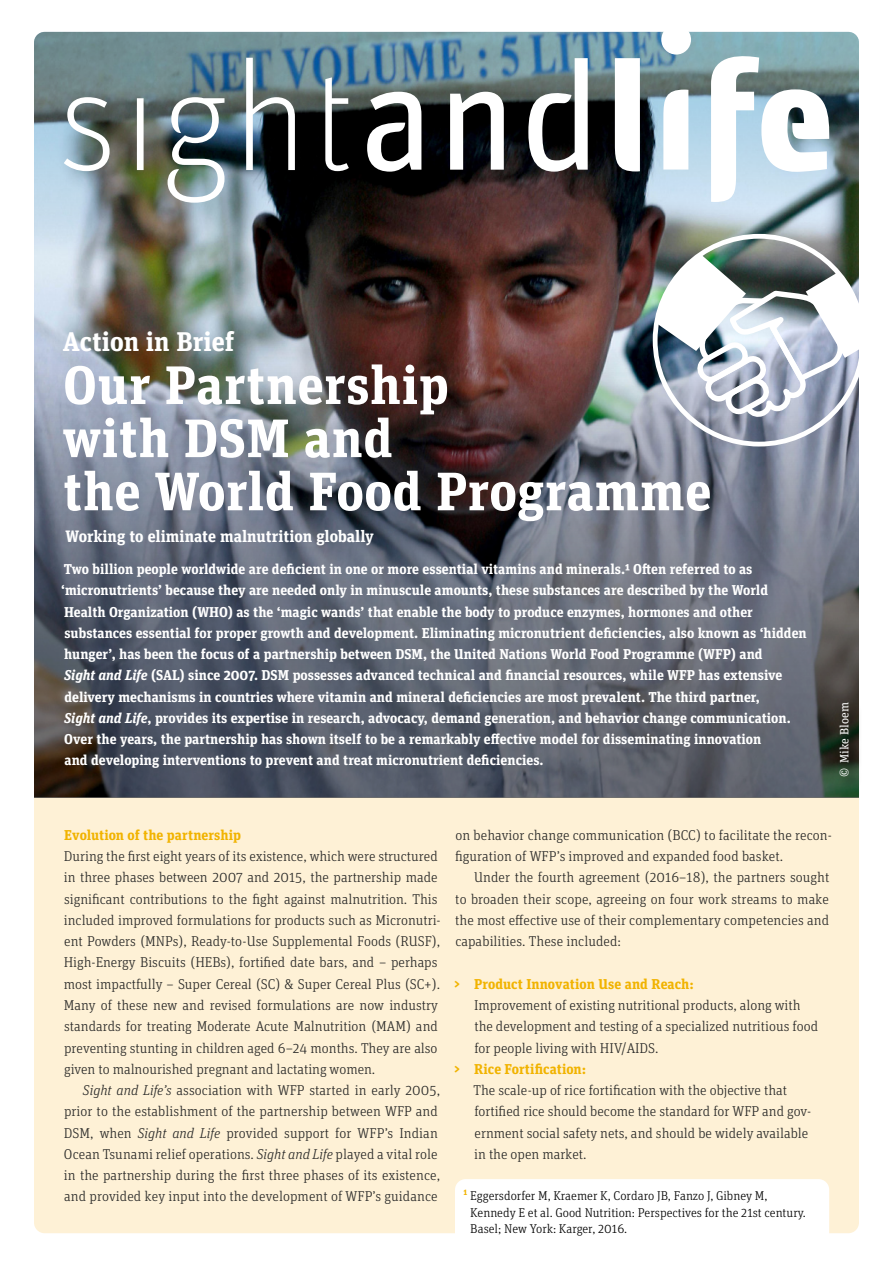
<style>
.page{position:relative;width:893px;height:1263px;background:#fff}
.page>*{position:absolute;margin:0;border:0;box-sizing:border-box;transform-origin:0 0}
.t1{font:700 54px/53.1px "Unit Slab Pro";letter-spacing:.01em;color:#fff}
.t2{font:700 27px "Unit Slab Pro";color:#fff}
.t3{font:700 16.5px "Unit Slab Pro";color:#fff}
.t4{font:300 14.25px/21.3px "Unit Slab Pro";color:#282827}
.t5{font:700 14.25px/21.3px "Unit Slab Pro";color:#fff}
.t6{font:700 14.25px "Unit Slab Pro";letter-spacing:.005em;color:#f1b300}
.t7{font:300 12.75px/16.5px "Unit Slab Pro";color:#000}
.t8{font:12px "Unit Slab Pro";letter-spacing:.005em;color:#fff}
.s1{font-style:italic}
</style>
<div class="page">
<div style="left:34px;top:797px;width:825px;height:436px;background:#fef1d6"></div>
<img style="left:34px;top:255px;width:621px;height:89px">
<img style="left:34px;top:32px;width:825px;height:223px">
<img style="left:34px;top:344px;width:825px;height:453px">
<img style="left:655px;top:236px;width:204px;height:188px">
<div style="left:653px;top:234px;width:212px;height:212px;border:5px solid #fff;border-radius:50%"></div>
<svg style="left:455px;top:1179px;width:374px;height:54px"></svg>
<div style="left:661px;top:25px;width:30px;height:30px;background:#fff;border-radius:50%"></div>
<img style="left:64px;top:51px;width:765px;height:152px">
<div style="left:837px;top:700px;width:26px;height:90px;background:#000;opacity:.75"></div>
<h2 class="t2" style="left:63px;top:322px;width:173px">Action in Brief</h2>
<h1 class="t1" style="left:63px;top:356px;width:650px">Our Partnership<br>with DSM and<br>the World Food Programme</h1>
<p class="t3" style="left:66px;top:524px;width:310px">Working to eliminate malnutrition globally</p>
<p class="t5" style="left:61px;top:558px;width:747px">Two billion people worldwide are deficient in one or more essential vitamins and minerals.1 Often referred to as ‘micronutrients’ because they are needed only in minuscule amounts, these substances are described by the World Health Organization (WHO) as the ‘magic wands’ that enable the body to produce enzymes, hormones and other substances essential for proper growth and development. Eliminating micronutrient deficiencies, also known as ‘hidden hunger’, has been the focus of a partnership between DSM, the United Nations World Food Programme (WFP) and<br><span class="s1">Sight and Life</span> (SAL) since 2007. DSM possesses advanced technical and financial resources, while WFP has extensive delivery mechanisms in countries where vitamin and mineral deficiencies are most prevalent. The third partner,<br><span class="s1">Sight and Life</span>, provides its expertise in research, advocacy, demand generation, and behavior change communication.<br>Over the years, the partnership has shown itself to be a remarkably effective model for disseminating innovation<br>and developing interventions to prevent and treat micronutrient deficiencies.</p>
<p class="t8" style="left:836px;top:776px;width:76px;rotate:-90deg">© Mike Bloem</p>
<p class="t6" style="left:64px;top:824px;width:178px">Evolution of the partnership</p>
<p class="t4" style="left:64px;top:845px;width:378px">During the first eight years of its existence, which were structured in three phases between 2007 and 2015, the partnership made significant contributions to the fight against malnutrition. This included improved formulations for products such as Micronutri&shy;ent Powders (MNPs), Ready-to-Use Supplemental Foods (RUSF), High-Energy Biscuits (HEBs), fortified date bars, and – perhaps most impactfully – Super Cereal (SC) &amp; Super Cereal Plus (SC+).<br>Many of these new and revised formulations are now industry standards for treating Moderate Acute Malnutrition (MAM) and preventing stunting in children aged 6–24 months. They are also given to malnourished pregnant and lactating women.</p>
<p class="t4" style="left:64px;top:1079px;width:378px;text-indent:19px"><span class="s1">Sight and Life’s</span> association with WFP started in early 2005, prior to the establishment of the partnership between WFP and DSM, when <span class="s1">Sight and Life</span> provided support for WFP’s Indian Ocean Tsunami relief operations. <span class="s1">Sight and Life</span> played a vital role in the partnership during the first three phases of its existence, and provided key input into the development of WFP’s guidance</p>
<p class="t4" style="left:455px;top:824px;width:378px">on behavior change communication (BCC) to facilitate the recon&shy;figuration of WFP’s improved and expanded food basket.</p>
<p class="t4" style="left:455px;top:866px;width:376px;text-align:justify;text-indent:19px">Under the fourth agreement (2016–18), the partners sought to broaden their scope, agreeing on four work streams to make the most effective use of their complementary competencies and capabilities. These included:</p>
<p class="t6" style="left:453px;top:973px;width:242px">&gt; Product Innovation Use and Reach:</p>
<p class="t4" style="left:474px;top:994px;width:346px">Improvement of existing nutritional products, along with the development and testing of a specialized nutritious food for people living with HIV/AIDS.</p>
<p class="t6" style="left:453px;top:1058px;width:134px">&gt; Rice Fortification:</p>
<p class="t4" style="left:474px;top:1079px;width:339px">The scale-up of rice fortification with the objective that fortified rice should become the standard for WFP and gov&shy;ernment social safety nets, and should be widely available in the open market.</p>
<p class="t7" style="left:470px;top:1187px;width:337px;text-indent:-7px"><sup>1</sup> Eggersdorfer M, Kraemer K, Cordaro JB, Fanzo J, Gibney M,<br>Kennedy E et al. Good Nutrition: Perspectives for the 21st century.<br>Basel; New York: Karger, 2016.</p>
</div>
